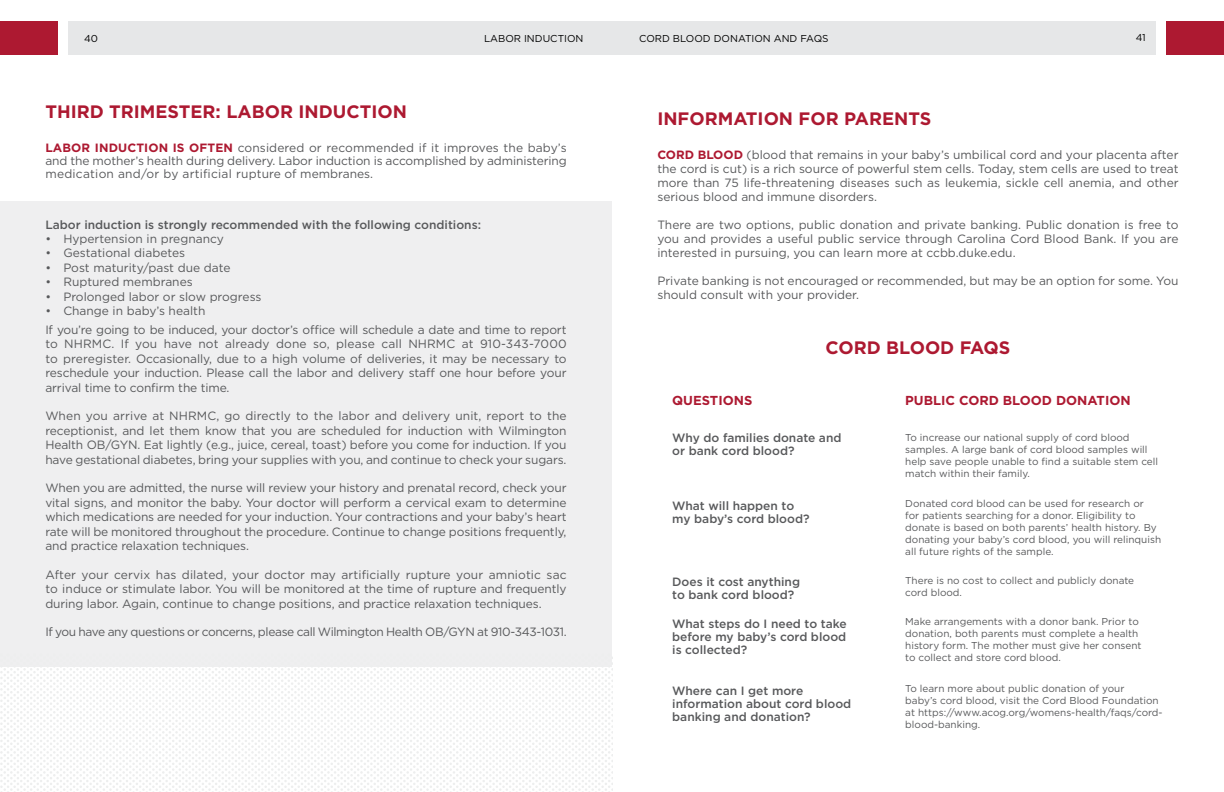
<style>
.page{position:relative;width:1224px;height:792px;background:#fff}
.page>*{position:absolute;margin:0;border:0;box-sizing:border-box;transform-origin:0 0}
.t1{font:700 18px "Gotham";color:#ad1931}
.t2{font:700 13px "Gotham";color:#ad1931}
.t3{font:12px/14.4px "Gotham";letter-spacing:-.01em;color:#58595b;text-align:justify}
.t4{font:500 12px/13px "Gotham";color:#58595b}
.t5{font:12px "Gotham";letter-spacing:-.03em;color:#58595b}
.t6{font:10px/12px "Gotham";color:#58595b}
.t7{font:10px "Gotham";color:#000}
.s1{font-weight:700;color:#ad1931}
</style>
<div class="page">
<div style="left:69px;top:22px;width:543px;height:33px;background:#e6e7e8"></div>
<div style="left:612px;top:22px;width:543px;height:33px;background:#e6e7e8"></div>
<div style="left:0;top:22px;width:58px;height:33px;background:#ad1931"></div>
<div style="left:0;top:202px;width:612px;height:465px;background:#efeff0"></div>
<svg style="left:0;top:667px;width:612px;height:125px"></svg>
<div style="left:1166px;top:22px;width:58px;height:33px;background:#ad1931"></div>
<p class="t7" style="left:84px;top:32px;width:15px">40</p>
<p class="t7" style="left:484px;top:32px;width:101px">LABOR INDUCTION</p>
<h1 class="t1" style="left:45px;top:100px;width:363px">THIRD TRIMESTER: LABOR INDUCTION</h1>
<p class="t3" style="left:45px;top:141px;width:523px;line-height:13px"><span class="s1">LABOR INDUCTION IS OFTEN</span> considered or recommended if it improves the baby’s and the mother’s health during delivery. Labor induction is accomplished by administering medication and/or by artificial rupture of membranes.</p>
<p class="t4" style="left:45px;top:218px;width:437px">Labor induction is strongly recommended with the following conditions:</p>
<p class="t3" style="left:45px;top:231px;width:180px">• Hypertension in pregnancy</p>
<p class="t3" style="left:45px;top:246px;width:141px">• Gestational diabetes</p>
<p class="t3" style="left:45px;top:260px;width:187px">• Post maturity/past due date</p>
<p class="t3" style="left:45px;top:275px;width:149px">• Ruptured membranes</p>
<p class="t3" style="left:45px;top:289px;width:218px">• Prolonged labor or slow progress</p>
<p class="t3" style="left:45px;top:301px;width:523px;line-height:18.9px">• Change in baby’s health<br>If you’re going to be induced, your doctor’s office will schedule a date and time to report</p>
<p class="t3" style="left:45px;top:337px;width:523px">to NHRMC. If you have not already done so, please call NHRMC at 910-343-7000 to preregister. Occasionally, due to a high volume of deliveries, it may be necessary to reschedule your induction. Please call the labor and delivery staff one hour before your arrival time to confirm the time.</p>
<p class="t3" style="left:45px;top:409px;width:523px">When you arrive at NHRMC, go directly to the labor and delivery unit, report to the receptionist, and let them know that you are scheduled for induction with Wilmington Health OB/GYN. Eat lightly (e.g., juice, cereal, toast) before you come for induction. If you have gestational diabetes, bring your supplies with you, and continue to check your sugars.</p>
<p class="t3" style="left:45px;top:481px;width:523px">When you are admitted, the nurse will review your history and prenatal record, check your vital signs, and monitor the baby. Your doctor will perform a cervical exam to determine which medications are needed for your induction. Your contractions and your baby’s heart rate will be monitored throughout the procedure. Continue to change positions frequently, and practice relaxation techniques.</p>
<p class="t3" style="left:45px;top:567px;width:523px">After your cervix has dilated, your doctor may artificially rupture your amniotic sac to induce or stimulate labor. You will be monitored at the time of rupture and frequently during labor. Again, continue to change positions, and practice relaxation techniques.</p>
<p class="t5" style="left:45px;top:624px;width:523px">If you have any questions or concerns, please call Wilmington Health OB/GYN at 910-343-1031.</p>
<p class="t7" style="left:639px;top:32px;width:191px">CORD BLOOD DONATION AND FAQS</p>
<p class="t7" style="left:1136px;top:31px;width:12px">41</p>
<h1 class="t1" style="left:657px;top:107px;width:275px">INFORMATION FOR PARENTS</h1>
<p class="t3" style="left:657px;top:147px;width:523px;line-height:14px"><span class="s1">CORD BLOOD</span> (blood that remains in your baby’s umbilical cord and your placenta after the cord is cut) is a rich source of powerful stem cells. Today, stem cells are used to treat more than 75 life-threatening diseases such as leukemia, sickle cell anemia, and other serious blood and immune disorders.</p>
<p class="t3" style="left:657px;top:217px;width:523px;line-height:14px">There are two options, public donation and private banking. Public donation is free to you and provides a useful public service through Carolina Cord Blood Bank. If you are interested in pursuing, you can learn more at ccbb.duke.edu.</p>
<p class="t3" style="left:657px;top:273px;width:523px;line-height:14px">Private banking is not encouraged or recommended, but may be an option for some. You should consult with your provider.</p>
<h1 class="t1" style="left:826px;top:336px;width:186px">CORD BLOOD FAQS</h1>
<p class="t2" style="left:672px;top:392px;width:82px">QUESTIONS</p>
<p class="t4" style="left:672px;top:431px;width:171px">Why do families donate and or bank cord blood?</p>
<p class="t4" style="left:672px;top:499px;width:139px">What will happen to my baby’s cord blood?</p>
<p class="t4" style="left:672px;top:575px;width:129px">Does it cost anything to bank cord blood?</p>
<p class="t4" style="left:672px;top:617px;width:176px;text-align:justify">What steps do I need to take before my baby’s cord blood is collected?</p>
<p class="t4" style="left:672px;top:684px;width:181px">Where can I get more information about cord blood banking and donation?</p>
<p class="t2" style="left:905px;top:392px;width:227px">PUBLIC CORD BLOOD DONATION</p>
<p class="t6" style="left:905px;top:432px;width:254px">To increase our national supply of cord blood samples. A large bank of cord blood samples will help save people unable to find a suitable stem cell match within their family.</p>
<p class="t6" style="left:905px;top:497px;width:257px">Donated cord blood can be used for research or<br>for patients searching for a donor. Eligibility to donate is based on both parents’ health history. By donating your baby’s cord blood, you will relinquish all future rights of the sample.</p>
<p class="t6" style="left:905px;top:574px;width:230px">There is no cost to collect and publicly donate cord blood.</p>
<p class="t6" style="left:905px;top:616px;width:238px">Make arrangements with a donor bank. Prior to donation, both parents must complete a health history form. The mother must give her consent to collect and store cord blood.</p>
<p class="t6" style="left:905px;top:682px;width:259px">To learn more about public donation of your<br>baby’s cord blood, visit the Cord Blood Foundation at https://www.acog.org/womens-health/faqs/cord&shy;blood-banking.</p>
</div>
